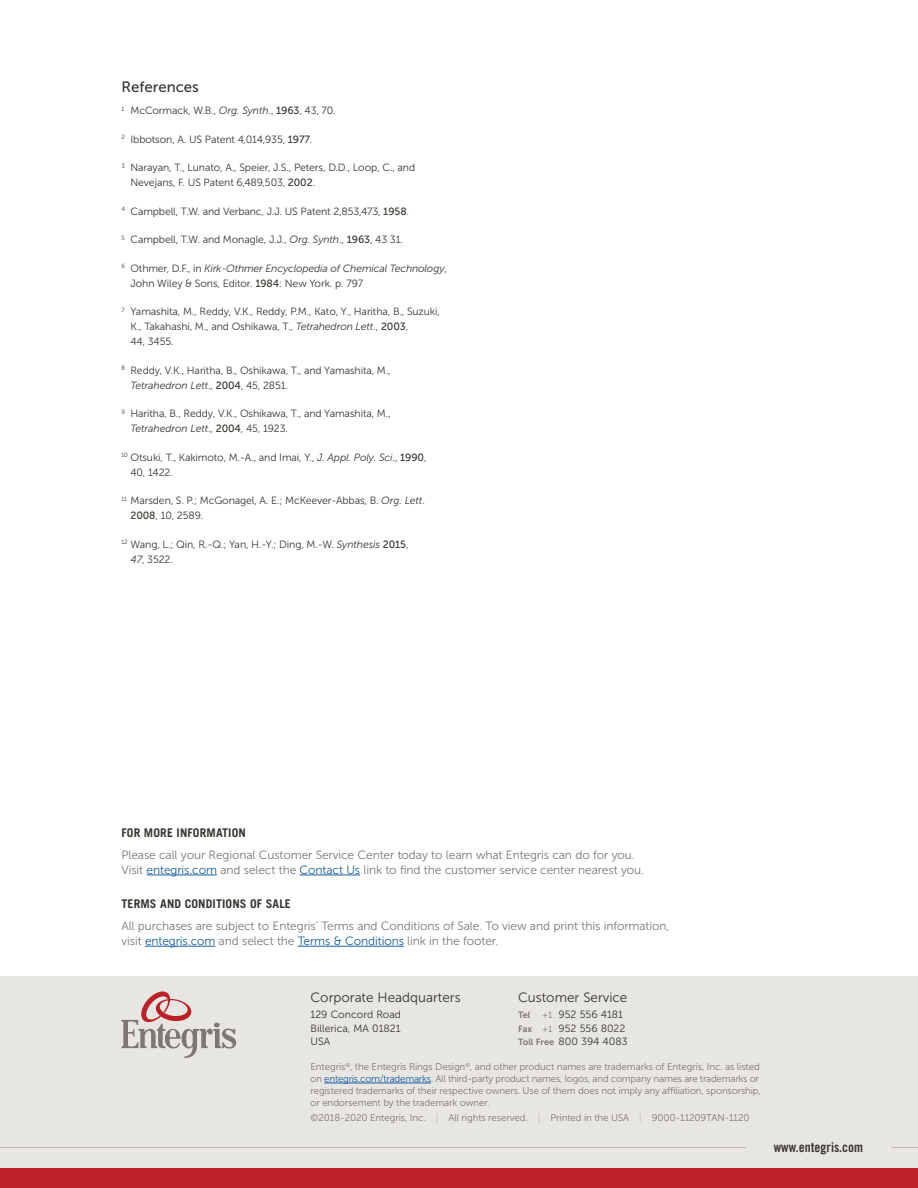
<style>
.page{position:relative;width:918px;height:1188px;background:#fff}
.page>*{position:absolute;margin:0;border:0;box-sizing:border-box;transform-origin:0 0}
.t1{font:15px "Museo Sans 500";color:#38352f}
.t2{font:13.5px "Museo Sans 300";color:#38352f}
.t3{font:13.5px "Trade Gothic LT Std Bd Cn 20";color:#38352f}
.t4{font:12px/15px "Museo Sans 300";letter-spacing:-.01em;color:#7e7672}
.t5{font:700 12px "Trade Gothic LT Std";letter-spacing:.01em;color:#38352f}
.t6{font:10.5px/15px "Museo Sans 300";letter-spacing:-.01em;color:#38352f}
.t7{font:9.75px/12px "Museo Sans 300";letter-spacing:-.015em;color:#7e7672}
.t8{font:9px "Museo Sans 700";color:#7e7672}
.s1{font-style:italic}
.s2{font-family:"Museo Sans 500"}
.s3{color:#175d9e}
.s4{font-size:9px;color:#7e7672}
.s5{font-family:"Museo Sans 700";font-size:9px;color:#7e7672}
.s6{color:#c0b5ae}
</style>
<div class="page">
<div style="left:0;top:976px;width:918px;height:212px;background:#e8e6e3"></div>
<div style="left:0;top:1168px;width:918px;height:20px;background:#bb2127"></div>
<hr style="left:147px;top:875px;width:70px;height:1px;background:#175d9e">
<hr style="left:300px;top:875px;width:60px;height:1px;background:#175d9e">
<hr style="left:145px;top:946px;width:70px;height:1px;background:#175d9e">
<hr style="left:298px;top:946px;width:106px;height:1px;background:#175d9e">
<svg style="left:891px;top:1147px;width:27px;height:1px"></svg>
<hr style="left:0;top:1147px;width:746px;height:1px;background:#c0b5ae">
<hr style="left:324px;top:1083px;width:107px;height:1px;background:#175d9e">
<svg style="left:122px;top:992px;width:114px;height:66px"></svg>
<h1 class="t1" style="left:122px;top:79px;width:79px">References</h1>
<p class="t6" style="left:122px;top:103px;width:216px"><sup>1</sup> McCormack, W.B., <span class="s1">Org. Synth</span>., <span class="s2">1963</span>, 43, 70.</p>
<p class="t6" style="left:122px;top:131px;width:193px"><sup>2</sup> Ibbotson, A. US Patent 4,014,935, <span class="s2">1977</span>.</p>
<p class="t6" style="left:130px;top:160px;width:286px;text-indent:-9px"><sup>3</sup> Narayan, T., Lunato, A., Speier, J.S., Peters, D.D., Loop, C., and<br>Nevejans, F. US Patent 6,489,503, <span class="s2">2002</span>.</p>
<p class="t6" style="left:122px;top:203px;width:289px"><sup>4</sup> Campbell, T.W. and Verbanc, J.J. US Patent 2,853,473, <span class="s2">1958</span>.</p>
<p class="t6" style="left:122px;top:232px;width:283px"><sup>5</sup> Campbell, T.W. and Monagle, J.J., <span class="s1">Org. Synth</span>., <span class="s2">1963</span>, 43 31.</p>
<p class="t6" style="left:130px;top:260px;width:318px;text-indent:-9px"><sup>6</sup> Othmer, D.F., in <span class="s1">Kirk-Othmer Encyclopedia of Chemical Technology</span>,<br>John Wiley &amp; Sons, Editor. <span class="s2">1984</span>: New York. p. 797</p>
<p class="t6" style="left:130px;top:304px;width:311px;text-indent:-9px"><sup>7</sup> Yamashita, M., Reddy, V.K., Reddy, P.M., Kato, Y., Haritha, B., Suzuki,<br>K., Takahashi, M., and Oshikawa, T., <span class="s1">Tetrahedron Lett</span>., <span class="s2">2003</span>,<br>44, 3455.</p>
<p class="t6" style="left:130px;top:362px;width:262px;text-indent:-9px"><sup>8</sup> Reddy, V.K., Haritha, B., Oshikawa, T., and Yamashita, M.,<br><span class="s1">Tetrahedron Lett</span>., <span class="s2">2004</span>, 45, 2851.</p>
<p class="t6" style="left:130px;top:406px;width:262px;text-indent:-9px"><sup>9</sup> Haritha, B., Reddy, V.K., Oshikawa, T., and Yamashita, M.,<br><span class="s1">Tetrahedron Lett</span>., <span class="s2">2004</span>, 45, 1923.</p>
<p class="t6" style="left:130px;top:449px;width:298px;text-indent:-9px"><sup>10</sup> Otsuki, T., Kakimoto, M.-A., and Imai, Y., <span class="s1">J. Appl. Poly. Sci</span>., <span class="s2">1990</span>,<br>40, 1422.</p>
<p class="t6" style="left:130px;top:493px;width:296px;text-indent:-9px"><sup>11</sup> Marsden, S. P.; McGonagel, A. E.; McKeever-Abbas, B. <span class="s1">Org. Lett</span>.<br><span class="s2">2008</span>, 10, 2589.</p>
<p class="t6" style="left:130px;top:536px;width:280px;text-indent:-9px"><sup>12</sup> Wang, L.; Qin, R.-Q.; Yan, H.-Y.; Ding, M.-W. <span class="s1">Synthesis</span> <span class="s2">2015</span>,<br><span class="s1">47</span>, 3522.</p>
<p class="t5" style="left:122px;top:825px;width:126px">FOR MORE INFORMATION</p>
<p class="t4" style="left:122px;top:847px;width:524px">Please call your Regional Customer Service Center today to learn what Entegris can do for you.<br>Visit <span class="s3">entegris.com</span> and select the <span class="s3">Contact Us</span> link to find the customer service center nearest you.</p>
<p class="t5" style="left:122px;top:897px;width:171px">TERMS AND CONDITIONS OF SALE</p>
<p class="t4" style="left:122px;top:918px;width:549px">All purchases are subject to Entegris’ Terms and Conditions of Sale. To view and print this information, visit <span class="s3">entegris.com</span> and select the <span class="s3">Terms &amp; Conditions</span> link in the footer.</p>
<p class="t2" style="left:310px;top:990px;width:152px">Corporate Headquarters</p>
<p class="t2" style="left:518px;top:990px;width:111px">Customer Service</p>
<p class="t6" style="left:310px;top:1008px;width:92px;line-height:13.5px;text-align:justify">129 Concord Road Billerica, MA 01821<br>USA</p>
<p class="t8" style="left:518px;top:1010px;width:14px">Tel</p>
<p class="t6" style="left:518px;top:1008px;width:111px;line-height:13.5px;text-indent:24px"><span class="s4">+1</span> 952 556 4181<br><span class="s5">Fax</span> <span class="s4">+1</span> 952 556 8022<br><span class="s5">Toll Free</span> 800 394 4083</p>
<p class="t7" style="left:310px;top:1061px;width:452px">Entegris<sup>®</sup>, the Entegris Rings Design<sup>®</sup>, and other product names are trademarks of Entegris, Inc. as listed on <span class="s3">entegris.com/trademarks</span>. All third-party product names, logos, and company names are trademarks or registered trademarks of their respective owners. Use of them does not imply any affiliation, sponsorship, or endorsement by the trademark owner.</p>
<p class="t7" style="left:310px;top:1112px;width:441px">©2018-2020 Entegris, Inc. <span class="s6">|</span> All rights reserved. <span class="s6">|</span> Printed in the USA <span class="s6">|</span> 9000-11209TAN-1120</p>
<p class="t3" style="left:774px;top:1139px;width:91px">www.entegris.com</p>
</div>
